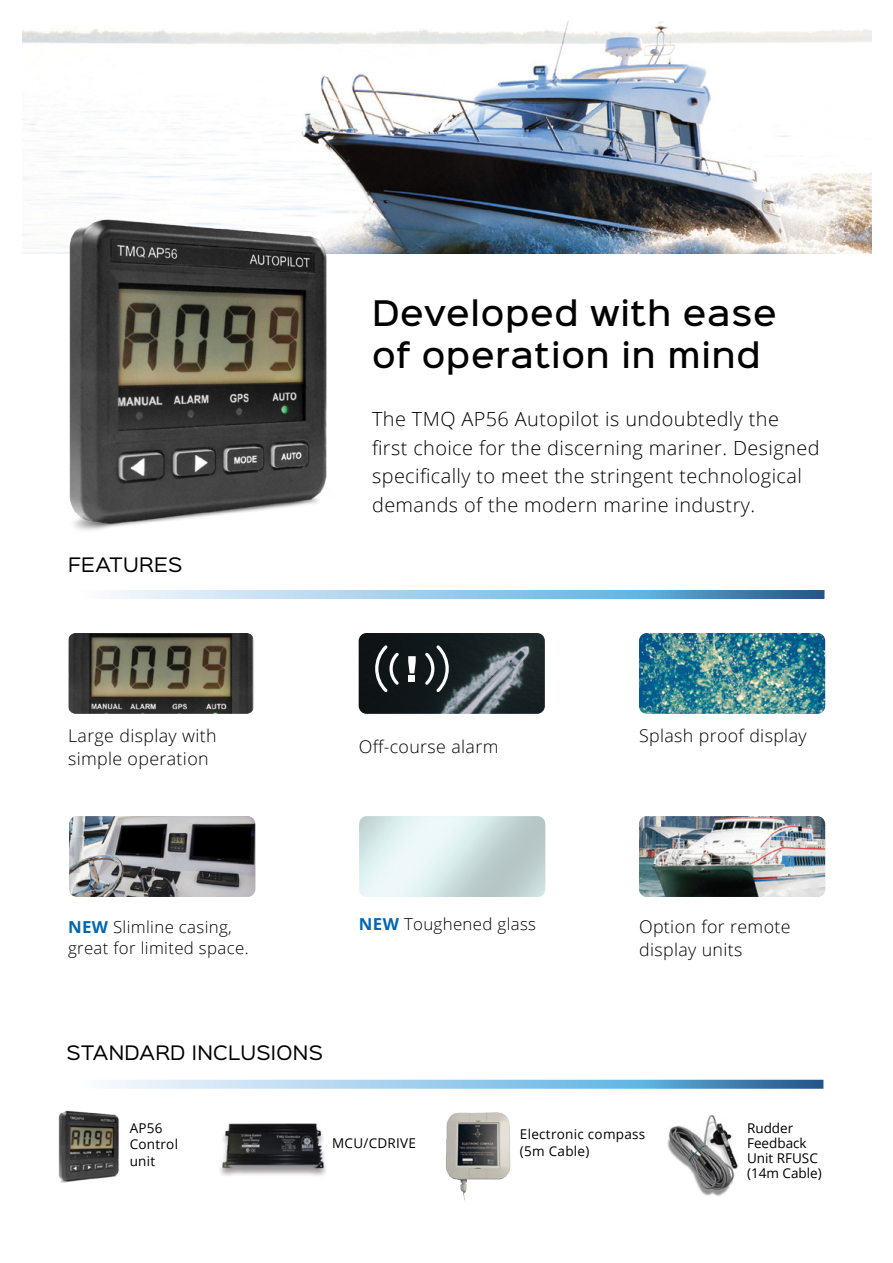
<style>
.page{position:relative;width:893px;height:1263px;background:#fff}
.page>*{position:absolute;margin:0;border:0;box-sizing:border-box;transform-origin:0 0}
.t1{font:500 31.8px/42px "Sinkin Sans 500";letter-spacing:.02em;color:#000}
.t2{font:300 19.5px/28.5px "Open Sans";letter-spacing:.02em;color:#000}
.t3{font:18px "Sinkin Sans 400";letter-spacing:.02em;color:#000}
.t4{font:300 17.4px/22.6px "Open Sans";letter-spacing:.02em;color:#000}
.t5{font:300 16.5px/21px "Open Sans";letter-spacing:.02em;color:#000}
.t6{font:13.5px/16.5px "Open Sans";letter-spacing:.02em;color:#000}
.t7{font:13.5px/15px "Open Sans";color:#000}
.s1{font-weight:700;color:#0066b3}
</style>
<div class="page">
<img style="left:220px;top:1123px;width:106px;height:53px">
<svg style="left:110px;top:590px;width:714px;height:9px;background:#90bfdf"></svg>
<img style="left:639px;top:633px;width:186px;height:81px">
<img style="left:359px;top:633px;width:186px;height:81px">
<img style="left:639px;top:816px;width:186px;height:81px">
<img style="left:68px;top:633px;width:186px;height:81px">
<img style="left:22px;top:21px;width:850px;height:232px">
<svg style="left:109px;top:1080px;width:714px;height:9px;background:#93c0e0"></svg>
<img style="left:667px;top:1115px;width:71px;height:81px">
<svg style="left:375px;top:645px;width:24px;height:47px"></svg>
<svg style="left:425px;top:645px;width:24px;height:47px"></svg>
<svg style="left:408px;top:656px;width:8px;height:17px"></svg>
<div style="left:408px;top:675px;width:7px;height:6px;background:#fff"></div>
<img style="left:22px;top:192px;width:353px;height:338px">
<img style="left:58px;top:1110px;width:61px;height:73px">
<img style="left:69px;top:816px;width:186px;height:81px">
<img style="left:446px;top:1112px;width:65px;height:89px">
<p class="t3" style="left:68px;top:549px;width:116px">FEATURES</p>
<p class="t4" style="left:68px;top:724px;width:150px">Large display with simple operation</p>
<h1 class="t1" style="left:372px;top:290px;width:406px">Developed with ease of operation in mind</h1>
<p class="t2" style="left:372px;top:404px;width:449px">The TMQ AP56 Autopilot is undoubtedly the<br>first choice for the discerning mariner. Designed specifically to meet the stringent technological demands of the modern marine industry.</p>
<p class="t4" style="left:359px;top:735px;width:141px">Off-course alarm</p>
<p class="t4" style="left:639px;top:724px;width:169px">Splash proof display</p>
<p class="t5" style="left:68px;top:916px;width:182px"><span class="s1">NEW</span> Slimline casing, great for limited space.</p>
<p class="t5" style="left:359px;top:913px;width:179px"><span class="s1">NEW</span> Toughened glass</p>
<p class="t3" style="left:67px;top:1037px;width:258px">STANDARD INCLUSIONS</p>
<p class="t4" style="left:639px;top:915px;width:153px">Option for remote display units</p>
<p class="t6" style="left:130px;top:1119px;width:50px">AP56<br>Control unit</p>
<p class="t6" style="left:332px;top:1134px;width:85px">MCU/CDRIVE</p>
<p class="t6" style="left:520px;top:1126px;width:127px">Electronic compass (5m Cable)</p>
<p class="t7" style="left:747px;top:1120px;width:76px">Rudder<br>Feedback<br>Unit RFUSC (14m Cable)</p>
</div>
